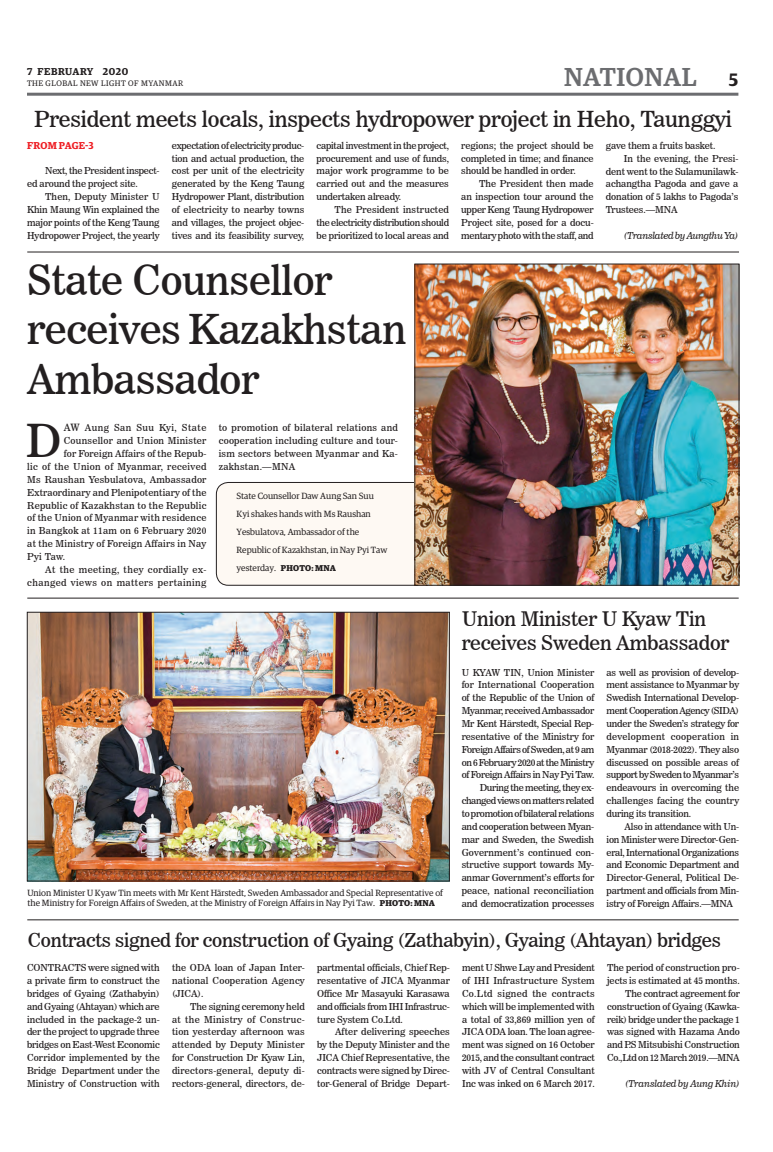
<style>
.page{position:relative;width:773px;height:1152px;background:#fff}
.page>*{position:absolute;margin:0;border:0;box-sizing:border-box;transform-origin:0 0}
.t1{font:45.3px "News 706 BT Roman C";color:#231f20}
.t2{font:41px/49.2px "News 706 BT Roman C";letter-spacing:-.01em;color:#231f20}
.t3{font:500 26px "Guardian Egyp";letter-spacing:.02em;color:#6c6d70}
.t4{font:22px "News 706 BT Roman C";letter-spacing:-.01em;color:#231f20}
.t5{font:20px/24px "News 706 BT Roman C";letter-spacing:-.01em;color:#231f20}
.t6{font:19px "News 706 BT Roman C";letter-spacing:-.015em;color:#231f20}
.t7{font:600 10px "Guardian Egyp";letter-spacing:.06em;color:#231f20}
.t8{font:600 10px "Guardian Egyp";letter-spacing:.01em;color:#ee1d23}
.t9{font:9.5px/12.9px "News 706 BT Roman C";letter-spacing:-.005em;color:#231f20;text-align:justify}
.t10{font:9.5px "News 706 BT Roman C";letter-spacing:.025em;color:#231f20}
.t11{font:9.5px "News 706 BT Italic C";letter-spacing:-.02em;color:#231f20}
.t12{font:9.5px "News 706 BT Roman C";letter-spacing:.035em;color:#231f20}
.t13{font:9.5px "News 706 BT Roman C";letter-spacing:.045em;color:#231f20}
.t14{font:9.5px "News 706 BT Roman C";letter-spacing:.04em;color:#231f20}
.t15{font:9.5px "News 706 BT Roman C";letter-spacing:.015em;color:#231f20}
.t16{font:9.5px "News 706 BT Roman C";letter-spacing:.05em;color:#231f20}
.t17{font:9px/18px "Guardian Egyp";color:#231f20}
.t18{font:8px "Guardian Egyp";letter-spacing:.06em;color:#231f20}
.s1{font-weight:600;font-size:18px;color:#231f20}
.s2{font-size:10px}
.s3{font-weight:700;font-size:8.5px}
</style>
<div class="page">
<hr style="left:27px;top:93px;width:711px;height:3px;background:#6c6d70">
<div style="left:216px;top:482px;width:212px;height:103px;background:#fef9f3;border-radius:12px"></div>
<div style="left:216px;top:482px;width:212px;height:104px;border:1px solid #231f20;border-radius:12px"></div>
<img style="left:29px;top:614px;width:418px;height:265px">
<div style="left:27px;top:612px;width:422px;height:269px;border:1px solid #231f20"></div>
<hr style="left:27px;top:598px;width:711px;height:1px;background:#231f20">
<hr style="left:27px;top:919px;width:711px;height:1px;background:#231f20">
<img style="left:416px;top:266px;width:321px;height:317px">
<div style="left:414px;top:264px;width:325px;height:321px;border:1px solid #231f20"></div>
<hr style="left:27px;top:252px;width:712px;height:1px;background:#231f20">
<p class="t7" style="left:27px;top:64px;width:103px">7 FEBRUARY 2020</p>
<p class="t18" style="left:27px;top:78px;width:158px">THE GLOBAL NEW LIGHT OF MYANMAR</p>
<h3 class="t3" style="left:564px;top:59px;width:176px">NATIONAL <span class="s1">5</span></h3>
<h3 class="t4" style="left:34px;top:106px;width:699px">President meets locals, inspects hydropower project in Heho, Taunggyi</h3>
<p class="t8" style="left:27px;top:138px;width:68px">FROM PAGE-3</p>
<p class="t9" style="left:27px;top:165px;width:134px;text-indent:18px">Next, the President inspect&shy;ed around the project site.</p>
<p class="t9" style="left:27px;top:190px;width:134px;text-indent:18px">Then, Deputy Minister U Khin Maung Win explained the major points of the Keng Taung Hydropower Project, the yearly</p>
<p class="t9" style="left:172px;top:139px;width:134px">expectation of electricity produc&shy;tion and actual production, the cost per unit of the electricity generated by the Keng Taung Hydropower Plant, distribution of electricity to nearby towns and villages, the project objec&shy;tives and its feasibility survey,</p>
<p class="t9" style="left:316px;top:139px;width:134px">capital investment in the project, procurement and use of funds, major work programme to be carried out and the measures undertaken already.</p>
<p class="t9" style="left:461px;top:139px;width:134px">regions; the project should be completed in time; and finance should be handled in order.</p>
<p class="t9" style="left:461px;top:177px;width:134px;text-indent:18px">The President then made an inspection tour around the upper Keng Taung Hydropower Project site, posed for a docu&shy;mentary photo with the staff, and</p>
<p class="t9" style="left:606px;top:139px;width:111px">gave them a fruits basket.</p>
<p class="t9" style="left:624px;top:152px;width:116px">In the evening, the Presi-</p>
<p class="t9" style="left:606px;top:165px;width:134px">dent went to the Sulamunilawk-</p>
<p class="t9" style="left:606px;top:177px;width:134px">achangtha Pagoda and gave a</p>
<p class="t9" style="left:606px;top:190px;width:134px">donation of 5 lakhs to Pagoda’s</p>
<p class="t9" style="left:606px;top:203px;width:73px">Trustees.—MNA</p>
<p class="t11" style="left:624px;top:230px;width:116px">(Translated by Aungthu Ya)</p>
<p class="t9" style="left:316px;top:203px;width:134px;text-indent:18px">The President instructed the electricity distribution should be prioritized to local areas and</p>
<h2 class="t2" style="left:27px;top:256px;width:381px">State Counsellor receives Kazakhstan<br>Ambassador</h2>
<h1 class="t1" style="left:26px;top:414px;width:37px">D</h1>
<p class="t16" style="left:64px;top:422px;width:144px"><span class="s2">AW</span> Aung San Suu Kyi, State</p>
<p class="t9" style="left:219px;top:422px;width:181px">to promotion of bilateral relations and cooperation including culture and tour&shy;ism sectors between Myanmar and Ka&shy;zakhstan.—MNA</p>
<p class="t17" style="left:236px;top:487px;width:152px">State Counsellor Daw Aung San Suu<br>Kyi shakes hands with Ms Raushan<br>Yesbulatova, Ambassador of the<br>Republic of Kazakhstan, in Nay Pyi Taw yesterday. <span class="s3">PHOTO: MNA</span></p>
<p class="t10" style="left:64px;top:435px;width:144px">Counsellor and Union Minister</p>
<p class="t15" style="left:64px;top:448px;width:144px">for Foreign Affairs of the Repub-</p>
<p class="t12" style="left:27px;top:461px;width:181px">lic of the Union of Myanmar, received</p>
<p class="t10" style="left:27px;top:474px;width:181px">Ms Raushan Yesbulatova, Ambassador</p>
<p class="t9" style="left:27px;top:486px;width:181px">Extraordinary and Plenipotentiary of the</p>
<p class="t10" style="left:27px;top:499px;width:181px">Republic of Kazakhstan to the Republic</p>
<p class="t10" style="left:27px;top:512px;width:181px">of the Union of Myanmar with residence</p>
<p class="t10" style="left:27px;top:525px;width:181px">in Bangkok at 11am on 6 February 2020</p>
<p class="t10" style="left:27px;top:538px;width:181px">at the Ministry of Foreign Affairs in Nay</p>
<p class="t9" style="left:27px;top:550px;width:39px">Pyi Taw.</p>
<p class="t14" style="left:45px;top:564px;width:163px">At the meeting, they cordially ex-</p>
<p class="t13" style="left:27px;top:577px;width:181px">changed views on matters pertaining</p>
<p class="t17" style="left:27px;top:886px;width:417px;line-height:10.8px">Union Minister U Kyaw Tin meets with Mr Kent Härstedt, Sweden Ambassador and Special Representative of the Ministry for Foreign Affairs of Sweden, at the Ministry of Foreign Affairs in Nay Pyi Taw. <span class="s3">PHOTO: MNA</span></p>
<h3 class="t5" style="left:461px;top:607px;width:269px">Union Minister U Kyaw Tin receives Sweden Ambassador</h3>
<p class="t9" style="left:461px;top:666px;width:134px;text-align:right">U KYAW TIN, Union Minister for International Cooperation of the Republic of the Union of<br>Myanmar, received Ambassador<br>Mr Kent Härstedt, Special Rep&shy;resentative of the Ministry for<br>Foreign Affairs of Sweden, at 9 am on 6 February 2020 at the Ministry of Foreign Affairs in Nay Pyi Taw.<br>During the meeting, they ex&shy;changed views on matters related to promotion of bilateral relations and cooperation between Myan&shy;mar and Sweden, the Swedish<br>Government’s continued con&shy;structive support towards My&shy;anmar Government’s efforts for peace, national reconciliation and democratization processes</p>
<p class="t9" style="left:606px;top:666px;width:134px">as well as provision of develop&shy;ment assistance to Myanmar by Swedish International Develop&shy;ment Cooperation Agency (SIDA) under the Sweden’s strategy for development cooperation in Myanmar (2018-2022). They also discussed on possible areas of support by Sweden to Myanmar’s endeavours in overcoming the challenges facing the country during its transition.</p>
<p class="t9" style="left:606px;top:820px;width:134px;text-indent:18px">Also in attendance with Un&shy;ion Minister were Director-Gen&shy;eral, International Organizations and Economic Department and Director-General, Political De&shy;partment and officials from Min&shy;istry of Foreign Affairs.—MNA</p>
<h3 class="t6" style="left:28px;top:929px;width:694px">Contracts signed for construction of Gyaing (Zathabyin), Gyaing (Ahtayan) bridges</h3>
<p class="t9" style="left:27px;top:961px;width:134px">CONTRACTS were signed with a private firm to construct the bridges of Gyaing (Zathabyin) and Gyaing (Ahtayan) which are included in the package-2 un&shy;der the project to upgrade three bridges on East-West Economic Corridor implemented by the Bridge Department under the Ministry of Construction with</p>
<p class="t9" style="left:172px;top:961px;width:134px">the ODA loan of Japan Inter&shy;national Cooperation Agency (JICA).</p>
<p class="t9" style="left:172px;top:1000px;width:134px;text-indent:18px">The signing ceremony held at the Ministry of Construc&shy;tion yesterday afternoon was attended by Deputy Minister for Construction Dr Kyaw Lin, directors-general, deputy di&shy;rectors-general, directors, de-</p>
<p class="t9" style="left:317px;top:961px;width:134px">partmental officials, Chief Rep&shy;resentative of JICA Myanmar Office Mr Masayuki Karasawa and officials from IHI Infrastruc&shy;ture System Co.Ltd.</p>
<p class="t9" style="left:317px;top:1026px;width:134px;text-indent:18px">After delivering speeches by the Deputy Minister and the JICA Chief Representative, the contracts were signed by Direc&shy;tor-General of Bridge Depart-</p>
<p class="t9" style="left:462px;top:961px;width:134px">ment U Shwe Lay and President of IHI Infrastructure System Co.Ltd signed the contracts which will be implemented with a total of 33,869 million yen of JICA ODA loan. The loan agree&shy;ment was signed on 16 October 2015, and the consultant contract with JV of Central Consultant Inc was inked on 6 March 2017.</p>
<p class="t9" style="left:607px;top:961px;width:134px;text-align:right">The period of construction pro&shy;jects is estimated at 45 months.<br>The contract agreement for construction of Gyaing (Kawka&shy;reik) bridge under the package 1 was signed with Hazama Ando and P.S Mitsubishi Construction<br>Co.,Ltd on 12 March 2019.—MNA</p>
<p class="t11" style="left:625px;top:1078px;width:116px">(Translated by Aung Khin)</p>
</div>
